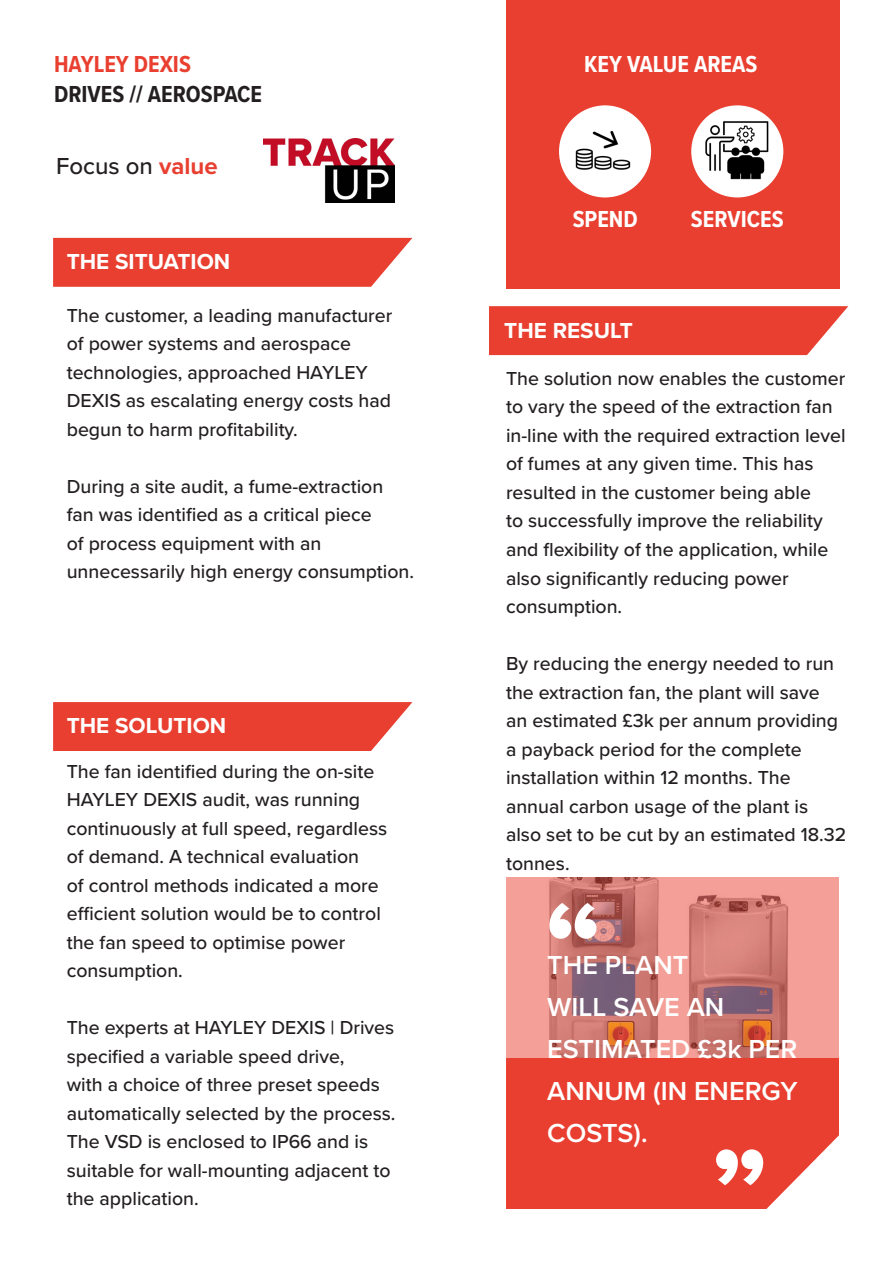
<style>
.page{position:relative;width:893px;height:1263px;background:#fff}
.page>*{position:absolute;margin:0;border:0;box-sizing:border-box;transform-origin:0 0}
.t1{font:112.5px "Proxima Nova Extrabld";color:#fff}
.t2{font:600 27px/42px "Proxima Nova";color:#fff}
.t3{font:700 24px "Proxima Nova Cond";color:#fff}
.t4{font:700 24px "Proxima Nova Cond";color:#231f20}
.t5{font:500 24px "Proxima Nova";color:#231f20}
.t6{font:700 24px "Proxima Nova Cond";color:#e93f30}
.t7{font:700 22.5px "Proxima Nova";color:#fff}
.t8{font:500 19.5px/28.5px "Proxima Nova";color:#231f20}
.s1{font-weight:700;color:#e93f30}
</style>
<div class="page">
<div style="left:506px;top:0;width:334px;height:289px;background:#e93f30"></div>
<svg style="left:53px;top:702px;width:359px;height:49px;background:#ea4a3c"></svg>
<svg style="left:53px;top:238px;width:359px;height:49px;background:#ea4a3c"></svg>
<div style="left:506px;top:1057px;width:333px;height:152px;background:#e93f30"></div>
<svg style="left:506px;top:877px;width:333px;height:180px;background:#d3837d"></svg>
<div style="left:559px;top:105px;width:92px;height:92px;background:#fff;border-radius:50%"></div>
<img style="left:568px;top:116px;width:69px;height:66px">
<div style="left:691px;top:105px;width:92px;height:92px;background:#fff;border-radius:50%"></div>
<img style="left:701px;top:116px;width:69px;height:66px">
<img style="left:264px;top:138px;width:131px;height:65px">
<svg style="left:489px;top:306px;width:359px;height:49px;background:#ea4a3c"></svg>
<p class="t6" style="left:54px;top:46px;width:138px">HAYLEY DEXIS</p>
<p class="t4" style="left:54px;top:76px;width:210px">DRIVES // AEROSPACE</p>
<p class="t5" style="left:56px;top:148px;width:163px">Focus on <span class="s1">value</span></p>
<p class="t7" style="left:67px;top:245px;width:165px">THE SITUATION</p>
<p class="t8" style="left:67px;top:300px;width:327px">The customer, a leading manufacturer of power systems and aerospace technologies, approached HAYLEY DEXIS as escalating energy costs had begun to harm profitability.</p>
<p class="t8" style="left:67px;top:471px;width:349px">During a site audit, a fume-extraction fan was identified as a critical piece<br>of process equipment with an unnecessarily high energy consumption.</p>
<p class="t7" style="left:67px;top:708px;width:161px">THE SOLUTION</p>
<p class="t8" style="left:67px;top:756px;width:322px">The fan identified during the on-site<br>HAYLEY DEXIS audit, was running continuously at full speed, regardless of demand. A technical evaluation<br>of control methods indicated a more efficient solution would be to control the fan speed to optimise power consumption.</p>
<p class="t8" style="left:67px;top:1013px;width:330px">The experts at HAYLEY DEXIS | Drives specified a variable speed drive,<br>with a choice of three preset speeds automatically selected by the process.<br>The VSD is enclosed to IP66 and is suitable for wall-mounting adjacent to the application.</p>
<p class="t3" style="left:584px;top:46px;width:175px">KEY VALUE AREAS</p>
<p class="t3" style="left:573px;top:201px;width:67px">SPEND</p>
<p class="t7" style="left:504px;top:313px;width:130px">THE RESULT</p>
<p class="t3" style="left:691px;top:201px;width:94px">SERVICES</p>
<p class="t8" style="left:506px;top:363px;width:341px">The solution now enables the customer to vary the speed of the extraction fan in-line with the required extraction level of fumes at any given time. This has resulted in the customer being able<br>to successfully improve the reliability and flexibility of the application, while also significantly reducing power consumption.</p>
<p class="t8" style="left:506px;top:648px;width:342px">By reducing the energy needed to run the extraction fan, the plant will save<br>an estimated £3k per annum providing a payback period for the complete installation within 12 months. The annual carbon usage of the plant is also set to be cut by an estimated 18.32 tonnes.</p>
<p class="t1" style="left:546px;top:858px;width:57px">“</p>
<p class="t2" style="left:547px;top:943px;width:252px">THE PLANT<br>WILL SAVE AN<br>ESTIMATED £3k PER<br>ANNUM (IN ENERGY<br>COSTS).</p>
<p class="t1" style="left:767px;top:1230px;width:57px;rotate:-180deg">“</p>
</div>
